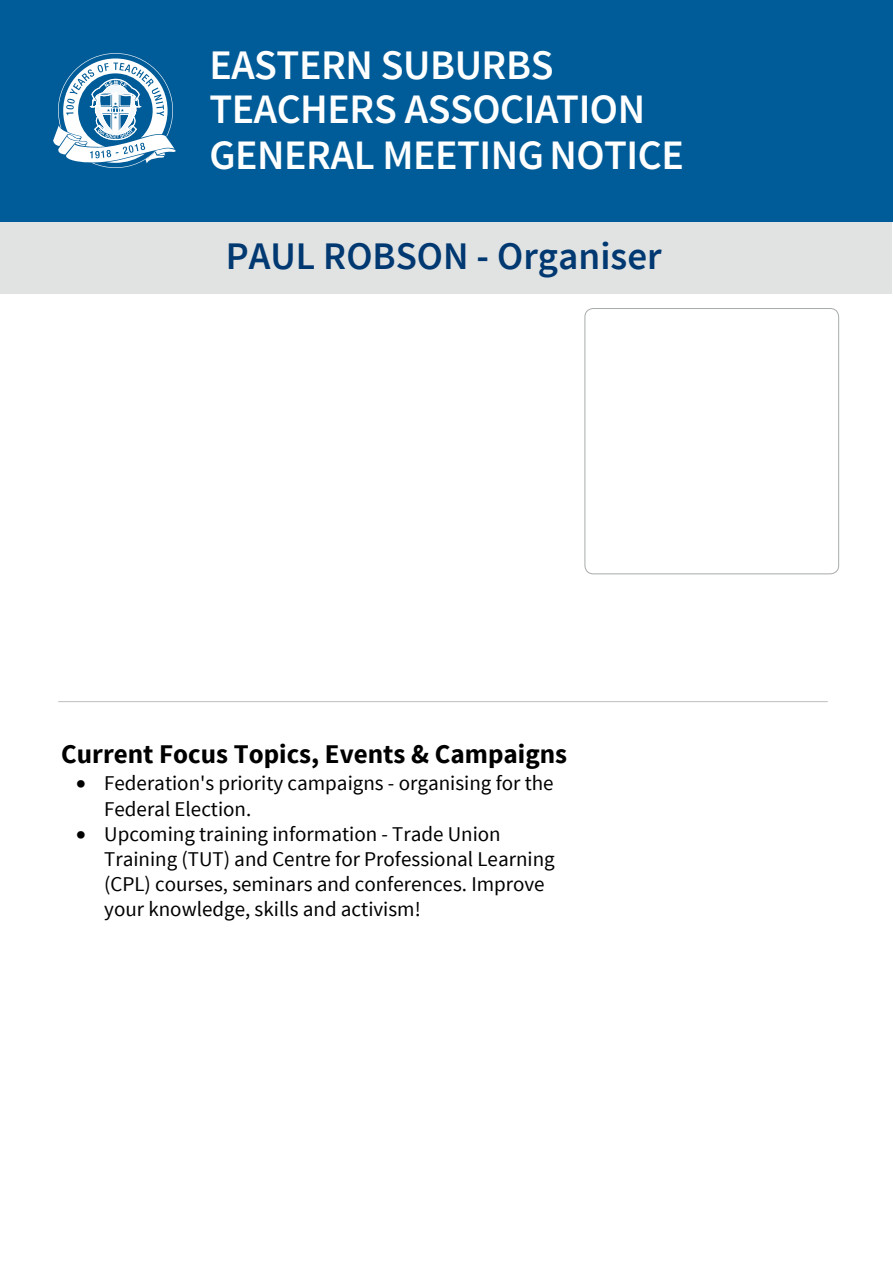
<style>
.page{position:relative;width:893px;height:1263px;background:#fff}
.page>*{position:absolute;margin:0;border:0;box-sizing:border-box;transform-origin:0 0}
.t1{font:600 42px/44.8px "Source Sans Pro";letter-spacing:-.01em;color:#fff}
.t2{font:600 39px "Source Sans Pro";color:#003871}
.t3{font:700 27px "Source Sans Pro";color:#000}
.t4{font:21px/25.2px "Source Sans Pro";color:#000}
</style>
<div class="page">
<div style="left:0;top:0;width:893px;height:221px;background:#005c98"></div>
<svg style="left:53px;top:53px;width:123px;height:115px"></svg>
<div style="left:1px;top:222px;width:891px;height:71px;background:#e1e2e2"></div>
<svg style="left:59px;top:701px;width:769px;height:1px"></svg>
<div style="left:585px;top:308px;width:254px;height:266px;border:1px solid #a8abac;border-radius:9px"></div>
<h1 class="t1" style="left:209px;top:44px;width:476px">EASTERN SUBURBS<br>TEACHERS ASSOCIATION<br>GENERAL MEETING NOTICE</h1>
<h2 class="t2" style="left:226px;top:232px;width:437px">PAUL ROBSON - Organiser</h2>
<p class="t3" style="left:61px;top:736px;width:507px">Current Focus Topics, Events &amp; Campaigns</p>
<p class="t4" style="left:104px;top:771px;width:451px;text-indent:-28px">• Federation's priority campaigns - organising for the<br>Federal Election.</p>
<p class="t4" style="left:104px;top:822px;width:452px;text-indent:-28px">• Upcoming training information - Trade Union Training (TUT) and Centre for Professional Learning (CPL) courses, seminars and conferences. Improve your knowledge, skills and activism!</p>
</div>
